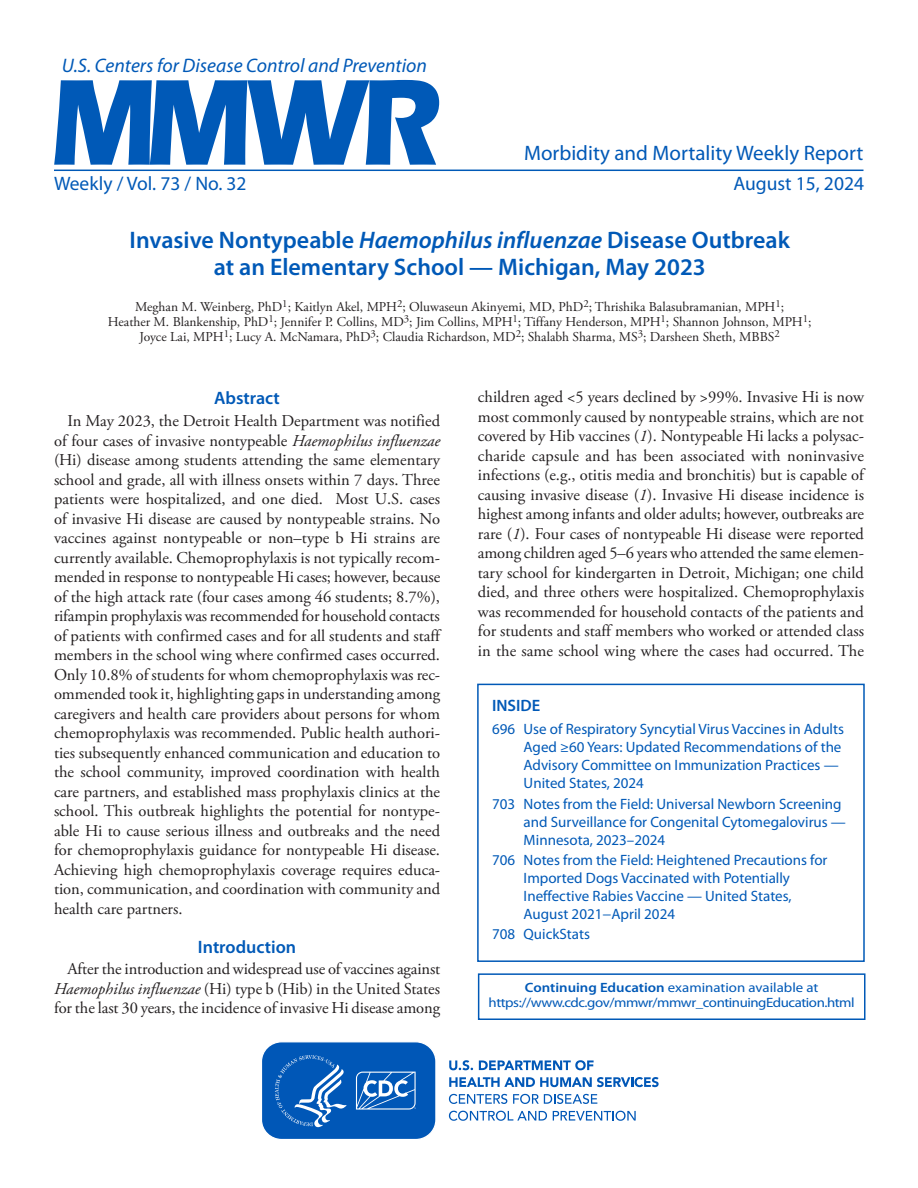
<style>
.page{position:relative;width:918px;height:1188px;background:#fff}
.page>*{position:absolute;margin:0;border:0;box-sizing:border-box;transform-origin:0 0}
.Report_Title{font:600 24px/27px "Myriad Pro";color:#0059b7;text-align:center}
.t1{font:21px "Myriad Pro";color:#0059b7}
.t2{font:italic 19.65px "Myriad Pro";color:#0059b7}
.cover_date_vol{font:19.5px "Myriad Pro";color:#0059b7}
.Heading_1{font:600 18px "Myriad Pro";color:#0059b7}
.Paragraph{font:16.5px/19.5px "Adobe Garamond Pro";color:#231f20;text-align:justify}
.inside{font:600 16.5px "Myriad Pro";color:#0059b7}
.t3{font:15px/18px "Myriad Pro";color:#0059b7}
.Author_Names{font:13.5px/15px "Adobe Garamond Pro";color:#231f20;text-align:center}
.CE_box_-_normal_9pt{font:13.5px/15px "Myriad Pro";letter-spacing:-.03em;color:#0059b7;text-align:center;scale:1.1 1}
.s1{font-style:italic}
.s2{font-weight:600}
</style>
<div class="page">
<hr style="left:54px;top:170px;width:810px;height:1px;background:#0059b7">
<svg style="left:54px;top:80px;width:385px;height:85px"></svg>
<div style="left:477px;top:684px;width:388px;height:278px;border:2px solid #0059b7"></div>
<div style="left:478px;top:973px;width:388px;height:47px;border:2px solid #0059b7"></div>
<svg style="left:449px;top:1060px;width:24px;height:10px"></svg>
<svg style="left:479px;top:1060px;width:115px;height:10px"></svg>
<svg style="left:449px;top:1077px;width:209px;height:10px"></svg>
<svg style="left:449px;top:1094px;width:58px;height:10px"></svg>
<svg style="left:513px;top:1094px;width:84px;height:10px"></svg>
<svg style="left:449px;top:1111px;width:98px;height:10px"></svg>
<svg style="left:553px;top:1111px;width:83px;height:10px"></svg>
<svg style="left:262px;top:1042px;width:174px;height:97px;background:#1d6abf"></svg>
<p class="t2" style="left:62px;top:55px;width:367px">U.S. Centers for Disease Control and Prevention</p>
<p class="t1" style="left:524px;top:142px;width:341px">Morbidity and Mortality Weekly Report</p>
<p class="cover_date_vol" style="left:54px;top:173px;width:194px">Weekly / Vol. 73 / No. 32</p>
<p class="cover_date_vol" style="left:733px;top:173px;width:132px">August 15, 2024</p>
<h1 class="Report_Title" style="left:130px;top:226px;width:662px">Invasive Nontypeable <span class="s1">Haemophilus influenzae</span> Disease Outbreak at an Elementary School — Michigan, May 2023</h1>
<p class="Author_Names" style="left:108px;top:300px;width:705px">Meghan M. Weinberg, PhD<sup>1</sup>; Kaitlyn Akel, MPH<sup>2</sup>; Oluwaseun Akinyemi, MD, PhD<sup>2</sup>; Thrishika Balasubramanian, MPH<sup>1</sup>;<br>Heather M. Blankenship, PhD<sup>1</sup>; Jennifer P. Collins, MD<sup>3</sup>; Jim Collins, MPH<sup>1</sup>; Tiffany Henderson, MPH<sup>1</sup>; Shannon Johnson, MPH<sup>1</sup>;<br>Joyce Lai, MPH<sup>1</sup>; Lucy A. McNamara, PhD<sup>3</sup>; Claudia Richardson, MD<sup>2</sup>; Shalabh Sharma, MS<sup>3</sup>; Darsheen Sheth, MBBS<sup>2</sup></p>
<h1 class="Heading_1" style="left:214px;top:388px;width:67px">Abstract</h1>
<p class="Paragraph" style="left:54px;top:412px;width:388px;text-indent:13px">In May 2023, the Detroit Health Department was notified of four cases of invasive nontypeable <span class="s1">Haemophilus influenzae </span>(Hi) disease among students attending the same elementary school and grade, all with illness onsets within 7 days. Three patients were hospitalized, and one died. Most U.S. cases of invasive Hi disease are caused by nontypeable strains. No vaccines against nontypeable or non–type b Hi strains are currently available. Chemoprophylaxis is not typically recom&shy;mended in response to nontypeable Hi cases; however, because of the high attack rate (four cases among 46 students; 8.7%), rifampin prophylaxis was recommended for household contacts of patients with confirmed cases and for all students and staff members in the school wing where confirmed cases occurred.<br>Only 10.8% of students for whom chemoprophylaxis was rec&shy;ommended took it, highlighting gaps in understanding among caregivers and health care providers about persons for whom chemoprophylaxis was recommended. Public health authori&shy;ties subsequently enhanced communication and education to the school community, improved coordination with health care partners, and established mass prophylaxis clinics at the school. This outbreak highlights the potential for nontype&shy;able Hi to cause serious illness and outbreaks and the need for chemoprophylaxis guidance for nontypeable Hi disease.<br>Achieving high chemoprophylaxis coverage requires educa&shy;tion, communication, and coordination with community and health care partners.</p>
<h1 class="Heading_1" style="left:198px;top:937px;width:100px">Introduction</h1>
<p class="Paragraph" style="left:54px;top:960px;width:388px;text-indent:13px">After the introduction and widespread use of vaccines against <span class="s1">Haemophilus influenzae</span> (Hi) type b (Hib) in the United States for the last 30 years, the incidence of invasive Hi disease among</p>
<p class="Paragraph" style="left:478px;top:388px;width:388px">children aged &lt;5 years declined by &gt;99%. Invasive Hi is now most commonly caused by nontypeable strains, which are not covered by Hib vaccines (<span class="s1">1</span>). Nontypeable Hi lacks a polysac&shy;charide capsule and has been associated with noninvasive infections (e.g., otitis media and bronchitis) but is capable of causing invasive disease (<span class="s1">1</span>). Invasive Hi disease incidence is highest among infants and older adults; however, outbreaks are rare (<span class="s1">1</span>). Four cases of nontypeable Hi disease were reported among children aged 5–6 years who attended the same elemen&shy;tary school for kindergarten in Detroit, Michigan; one child died, and three others were hospitalized. Chemoprophylaxis was recommended for household contacts of the patients and for students and staff members who worked or attended class in the same school wing where the cases had occurred. The</p>
<h1 class="inside" style="left:492px;top:696px;width:50px">INSIDE</h1>
<p class="t3" style="left:524px;top:721px;width:322px;text-indent:-32px">696 Use of Respiratory Syncytial Virus Vaccines in Adults Aged ≥60 Years: Updated Recommendations of the Advisory Committee on Immunization Practices — United States, 2024</p>
<p class="t3" style="left:524px;top:795px;width:324px;text-indent:-31px">703 Notes from the Field: Universal Newborn Screening and Surveillance for Congenital Cytomegalovirus —<br>Minnesota, 2023–2024</p>
<p class="t3" style="left:524px;top:851px;width:305px;text-indent:-31px">706 Notes from the Field: Heightened Precautions for Imported Dogs Vaccinated with Potentially Ineffective Rabies Vaccine — United States, August 2021−April 2024</p>
<p class="t3" style="left:492px;top:925px;width:99px">708 QuickStats</p>
<p class="CE_box_-_normal_9pt" style="left:489px;top:980px;width:334px"><span class="s2">Continuing Education</span> examination available at https://www.cdc.gov/mmwr/mmwr_continuingEducation.html</p>
</div>
